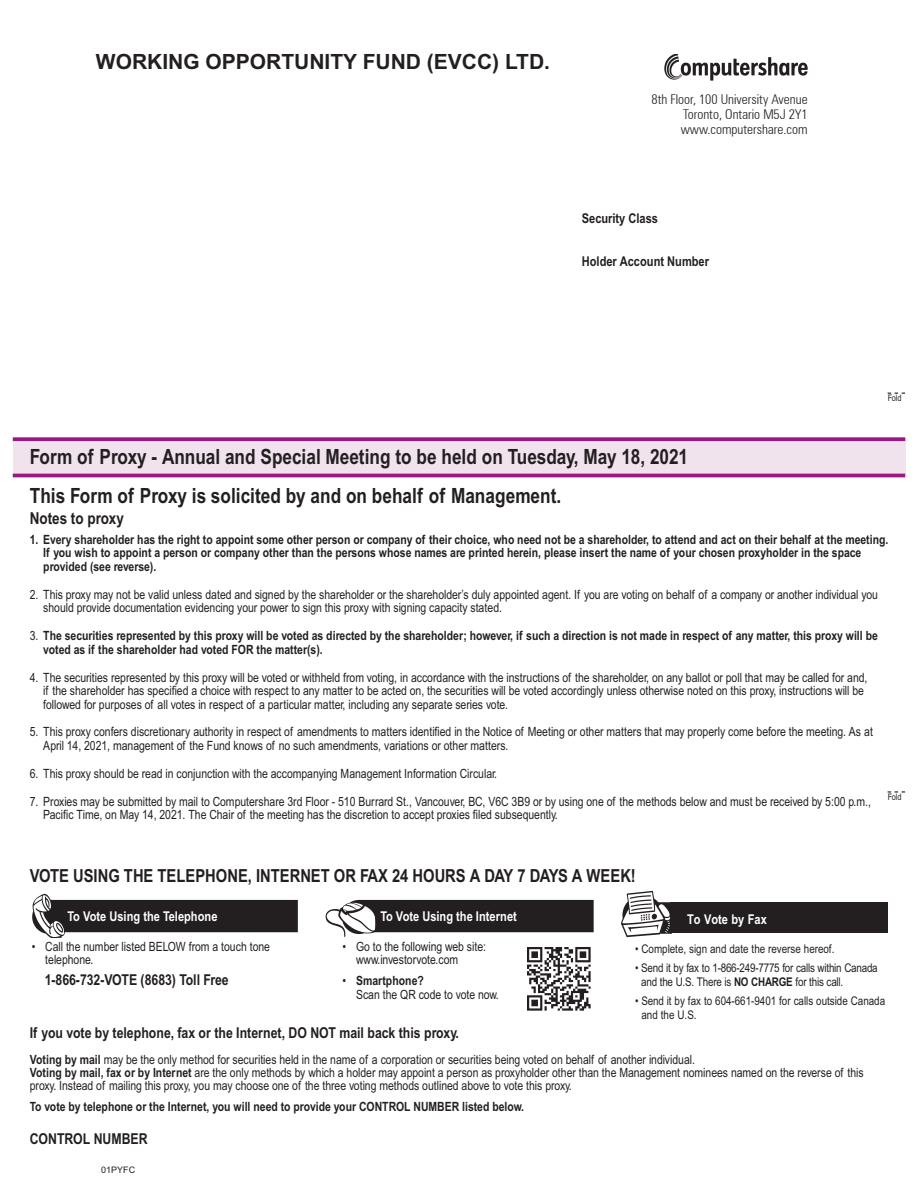
<style>
.page{position:relative;width:918px;height:1188px;background:#fff}
.page>*{position:absolute;margin:0;border:0;box-sizing:border-box;transform-origin:0 0}
.t1{font:700 21px "Arial Narrow MT Std";color:#231f20}
.t2{font:700 21px "Arial MT Std";color:#231f20}
.t3{font:700 18px "Arial Narrow MT Std";color:#231f20}
.t4{font:700 16.5px "Arial Narrow MT Std";color:#231f20}
.t5{font:700 15px "Arial Narrow MT Std";color:#231f20}
.t6{font:300 condensed 13.5px "Zurich BT";color:#231f20}
.t7{font:700 13.5px "Arial Narrow MT Std";color:#fff}
.t8{font:700 13.5px "Arial Narrow MT Std";color:#231f20}
.t9{font:12.75px/13.5px "Arial Narrow MT Std";color:#231f20}
.t10{font:700 12.75px/13.5px "Arial Narrow MT Std";color:#231f20}
.t11{font:12px/13.5px "Arial Narrow MT Std";color:#231f20}
.t12{font:9px "Arial Narrow MT Std";color:#231f20}
.t13{font:9px "Arial MT Std";color:#231f20}
.s1{font-weight:400}
.s2{font-weight:700}
</style>
<div class="page">
<div style="left:13px;top:439px;width:892px;height:36px;background:#f0e3ee"></div>
<svg style="left:13px;top:437px;width:892px;height:4px;background:#a3298a"></svg>
<hr style="left:13px;top:474px;width:892px;height:3px;background:#9c1881">
<img style="left:32px;top:893px;width:36px;height:45px">
<div style="left:51px;top:900px;width:247px;height:32px;background:#231f20"></div>
<img style="left:325px;top:899px;width:51px;height:38px">
<div style="left:359px;top:900px;width:235px;height:32px;background:#231f20"></div>
<div style="left:670px;top:902px;width:218px;height:31px;background:#231f20"></div>
<img style="left:621px;top:891px;width:50px;height:47px">
<img style="left:664px;top:54px;width:143px;height:27px">
<svg style="left:888px;top:393px;width:17px;height:1px"></svg>
<svg style="left:888px;top:792px;width:17px;height:1px"></svg>
<img style="left:528px;top:948px;width:63px;height:63px">
<p class="t2" style="left:96px;top:49px;width:456px">WORKING OPPORTUNITY FUND (EVCC) LTD.</p>
<p class="t6" style="left:652px;top:91px;width:157px">8th Floor, 100 University Avenue</p>
<p class="t6" style="left:683px;top:106px;width:126px">Toronto, Ontario M5J 2Y1</p>
<p class="t6" style="left:681px;top:121px;width:128px">www.computershare.com</p>
<p class="t8" style="left:582px;top:210px;width:78px">Security Class</p>
<p class="t8" style="left:582px;top:253px;width:129px">Holder Account Number</p>
<p class="t1" style="left:30px;top:444px;width:660px">Form of Proxy - Annual and Special Meeting to be held on Tuesday, May 18, 2021</p>
<p class="t1" style="left:30px;top:483px;width:533px">This Form of Proxy is solicited by and on behalf of Management.</p>
<p class="t12" style="left:888px;top:393px;width:15px">Fold</p>
<p class="t4" style="left:30px;top:508px;width:96px">Notes to proxy</p>
<p class="t10" style="left:43px;top:532px;width:847px;text-indent:-14px">1. Every shareholder has the right to appoint some other person or company of their choice, who need not be a shareholder, to attend and act on their behalf at the meeting.<br>If you wish to appoint a person or company other than the persons whose names are printed herein, please insert the name of your chosen proxyholder in the space provided (see reverse).</p>
<p class="t9" style="left:43px;top:587px;width:836px;text-indent:-14px">2. This proxy may not be valid unless dated and signed by the shareholder or the shareholder’s duly appointed agent. If you are voting on behalf of a company or another individual you should provide documentation evidencing your power to sign this proxy with signing capacity stated.</p>
<p class="t10" style="left:43px;top:629px;width:836px;text-indent:-14px"><span class="s1">3.</span> The securities represented by this proxy will be voted as directed by the shareholder; however, if such a direction is not made in respect of any matter, this proxy will be voted as if the shareholder had voted FOR the matter(s).</p>
<p class="t9" style="left:43px;top:670px;width:826px;text-indent:-14px">4. The securities represented by this proxy will be voted or withheld from voting, in accordance with the instructions of the shareholder, on any ballot or poll that may be called for and, if the shareholder has specified a choice with respect to any matter to be acted on, the securities will be voted accordingly unless otherwise noted on this proxy, instructions will be followed for purposes of all votes in respect of a particular matter, including any separate series vote.</p>
<p class="t9" style="left:43px;top:725px;width:831px;text-indent:-14px">5. This proxy confers discretionary authority in respect of amendments to matters identified in the Notice of Meeting or other matters that may properly come before the meeting. As at<br>April 14, 2021, management of the Fund knows of no such amendments, variations or other matters.</p>
<p class="t9" style="left:30px;top:767px;width:469px">6. This proxy should be read in conjunction with the accompanying Management Information Circular.</p>
<p class="t9" style="left:43px;top:795px;width:829px;text-indent:-14px">7. Proxies may be submitted by mail to Computershare 3rd Floor - 510 Burrard St., Vancouver, BC, V6C 3B9 or by using one of the methods below and must be received by 5:00 p.m.,<br>Pacific Time, on May 14, 2021. The Chair of the meeting has the discretion to accept proxies filed subsequently.</p>
<p class="t12" style="left:888px;top:792px;width:15px">Fold</p>
<p class="t3" style="left:30px;top:865px;width:608px">VOTE USING THE TELEPHONE, INTERNET OR FAX 24 HOURS A DAY 7 DAYS A WEEK!</p>
<p class="t7" style="left:67px;top:908px;width:151px">To Vote Using the Telephone</p>
<p class="t7" style="left:380px;top:908px;width:138px">To Vote Using the Internet</p>
<p class="t9" style="left:45px;top:940px;width:226px;text-indent:-14px">• Call the number listed BELOW from a touch tone telephone.</p>
<p class="t9" style="left:343px;top:940px;width:145px">• Go to the following web site:</p>
<p class="t9" style="left:356px;top:953px;width:104px">www.investorvote.com</p>
<p class="t10" style="left:343px;top:974px;width:83px"><span class="s1">•</span> Smartphone?</p>
<p class="t9" style="left:356px;top:988px;width:144px">Scan the QR code to vote now.</p>
<p class="t5" style="left:45px;top:971px;width:186px">1-866-732-VOTE (8683) Toll Free</p>
<p class="t7" style="left:687px;top:911px;width:81px">To Vote by Fax</p>
<p class="t11" style="left:635px;top:942px;width:201px">• Complete, sign and date the reverse hereof.</p>
<p class="t11" style="left:641px;top:961px;width:238px;text-indent:-6px">• Send it by fax to 1-866-249-7775 for calls within Canada and the U.S. There is <span class="s2">NO CHARGE</span> for this call.</p>
<p class="t11" style="left:642px;top:994px;width:245px;text-indent:-6px">• Send it by fax to 604-661-9401 for calls outside Canada and the U.S.</p>
<p class="t5" style="left:30px;top:1024px;width:431px">If you vote by telephone, fax or the Internet, DO NOT mail back this proxy.</p>
<p class="t9" style="left:30px;top:1053px;width:667px"><span class="s2">Voting by mail</span> may be the only method for securities held in the name of a corporation or securities being voted on behalf of another individual.</p>
<p class="t9" style="left:30px;top:1066px;width:836px;line-height:12.8px"><span class="s2">Voting by mail, fax or by Internet</span> are the only methods by which a holder may appoint a person as proxyholder other than the Management nominees named on the reverse of this proxy. Instead of mailing this proxy, you may choose one of the three voting methods outlined above to vote this proxy.</p>
<p class="t10" style="left:30px;top:1099px;width:496px">To vote by telephone or the Internet, you will need to provide your CONTROL NUMBER listed below.</p>
<p class="t5" style="left:30px;top:1130px;width:119px">CONTROL NUMBER</p>
<p class="t13" style="left:101px;top:1165px;width:36px">01PYFC</p>
</div>
